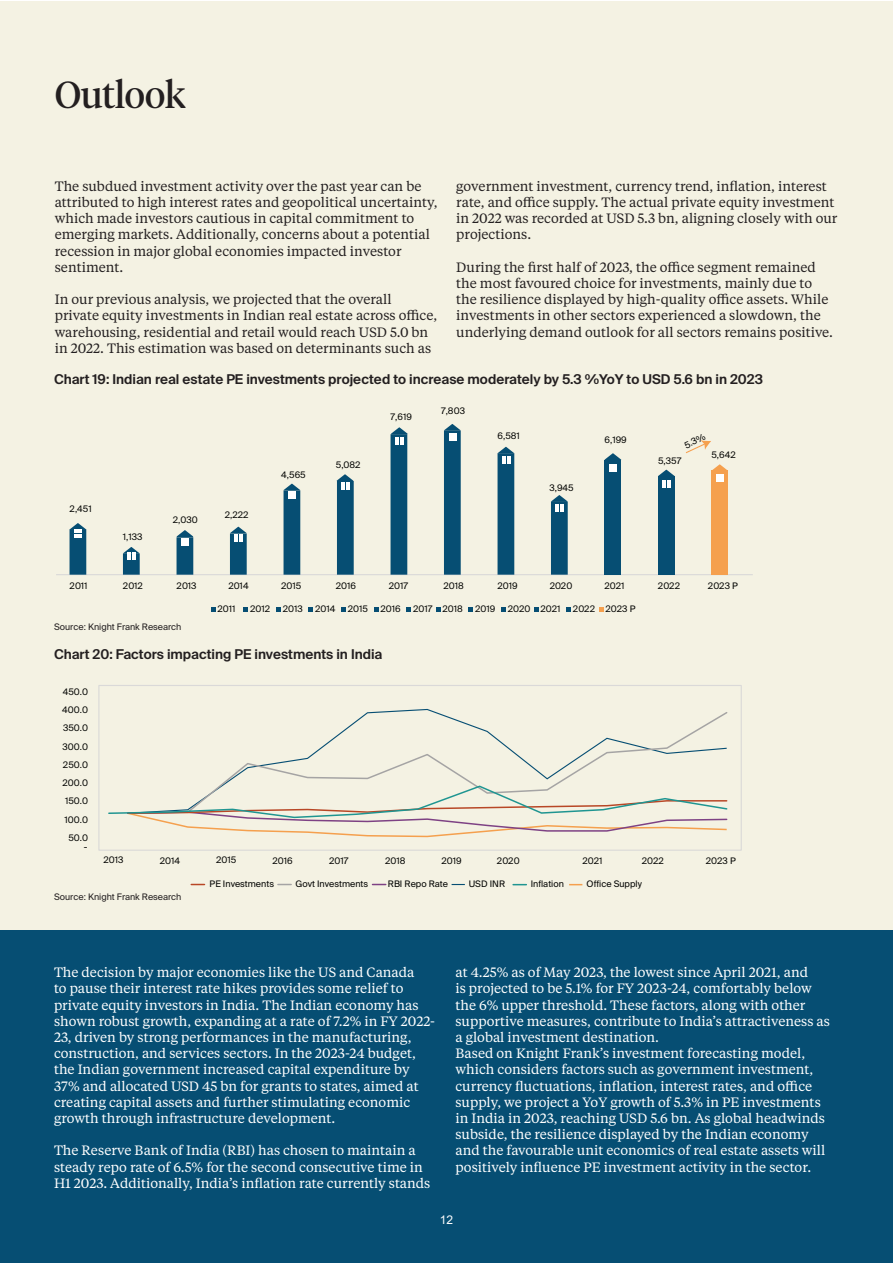
<style>
.page{position:relative;width:893px;height:1263px;background:#fff}
.page>*{position:absolute;margin:0;border:0;box-sizing:border-box;transform-origin:0 0}
.H1_Suisse_Int_l_48pt{font:37.5px "Tiempos Headline";letter-spacing:-.01em;color:#231f20}
.t1{font:13.5px/16.2px "Tiempos Text";color:#fff}
.t2{font:13.5px/16.2px "Tiempos Text";color:#231f20}
.t3{font:600 13.5px "Suisse Intl";color:#231f20}
.Tiempos_Text_8_5pt_P{font:12px "Arial";color:#fff}
.t4{font:9px "Suisse Intl";color:#040503}
.Suisse_Int_l_6pt{font:9px "Suisse Intl";color:#231f20}
</style>
<div class="page">
<div style="left:0;top:2px;width:893px;height:928px;background:#f4f2e3"></div>
<div style="left:0;top:930px;width:893px;height:333px;background:#064e73"></div>
<hr style="left:56px;top:574px;width:697px;height:1px;background:#dad9d8">
<svg style="left:211px;top:607px;width:4px;height:5px"></svg>
<svg style="left:243px;top:607px;width:5px;height:5px"></svg>
<svg style="left:276px;top:607px;width:5px;height:5px"></svg>
<svg style="left:309px;top:607px;width:4px;height:5px"></svg>
<svg style="left:341px;top:607px;width:5px;height:5px"></svg>
<svg style="left:374px;top:607px;width:4px;height:5px"></svg>
<svg style="left:406px;top:607px;width:5px;height:5px"></svg>
<svg style="left:436px;top:607px;width:5px;height:5px"></svg>
<svg style="left:468px;top:607px;width:5px;height:5px"></svg>
<svg style="left:501px;top:607px;width:5px;height:5px"></svg>
<svg style="left:534px;top:607px;width:4px;height:5px"></svg>
<svg style="left:566px;top:607px;width:5px;height:5px"></svg>
<svg style="left:599px;top:607px;width:4px;height:5px"></svg>
<div style="left:605px;top:460px;width:16px;height:115px;background:#064e73"></div>
<div style="left:658px;top:476px;width:17px;height:99px;background:#064e73"></div>
<div style="left:711px;top:471px;width:17px;height:104px;background:#f5a04e"></div>
<svg style="left:70px;top:434px;width:498px;height:141px"></svg>
<svg style="left:69px;top:523px;width:17px;height:14px"></svg>
<svg style="left:123px;top:547px;width:17px;height:13px"></svg>
<svg style="left:176px;top:530px;width:17px;height:16px"></svg>
<svg style="left:230px;top:527px;width:17px;height:15px"></svg>
<svg style="left:283px;top:484px;width:17px;height:15px"></svg>
<svg style="left:337px;top:474px;width:16px;height:16px"></svg>
<svg style="left:391px;top:427px;width:17px;height:17px"></svg>
<svg style="left:444px;top:424px;width:17px;height:17px"></svg>
<svg style="left:497px;top:447px;width:17px;height:17px"></svg>
<svg style="left:551px;top:495px;width:17px;height:17px"></svg>
<svg style="left:604px;top:453px;width:17px;height:19px"></svg>
<svg style="left:658px;top:470px;width:17px;height:18px"></svg>
<svg style="left:711px;top:464px;width:17px;height:17px"></svg>
<svg style="left:686px;top:440px;width:25px;height:14px"></svg>
<svg style="left:220px;top:710px;width:508px;height:75px"></svg>
<div style="left:98px;top:685px;width:644px;height:166px;border:1px solid #dad9d8"></div>
<svg style="left:108px;top:785px;width:620px;height:53px"></svg>
<svg style="left:191px;top:884px;width:13px;height:1px"></svg>
<svg style="left:569px;top:884px;width:13px;height:1px"></svg>
<svg style="left:278px;top:884px;width:13px;height:1px"></svg>
<svg style="left:372px;top:884px;width:14px;height:1px"></svg>
<svg style="left:452px;top:884px;width:13px;height:1px"></svg>
<svg style="left:513px;top:884px;width:13px;height:1px"></svg>
<p class="H1_Suisse_Int_l_48pt" style="left:55px;top:69px;width:132px">Outlook</p>
<p class="t2" style="left:55px;top:177px;width:384px">The subdued investment activity over the past year can be attributed to high interest rates and geopolitical uncertainty, which made investors cautious in capital commitment to emerging markets. Additionally, concerns about a potential recession in major global economies impacted investor sentiment.</p>
<p class="t2" style="left:55px;top:291px;width:384px">In our previous analysis, we projected that the overall private equity investments in Indian real estate across office, warehousing, residential and retail would reach USD 5.0 bn in 2022. This estimation was based on determinants such as</p>
<p class="t2" style="left:456px;top:177px;width:383px">government investment, currency trend, inflation, interest rate, and office supply. The actual private equity investment in 2022 was recorded at USD 5.3 bn, aligning closely with our projections.</p>
<p class="t2" style="left:456px;top:258px;width:378px">During the first half of 2023, the office segment remained the most favoured choice for investments, mainly due to the resilience displayed by high-quality office assets. While investments in other sectors experienced a slowdown, the underlying demand outlook for all sectors remains positive.</p>
<p class="t3" style="left:54px;top:372px;width:710px">Chart 19: Indian real estate PE investments projected to increase moderately by 5.3 %YoY to USD 5.6 bn in 2023</p>
<p class="t4" style="left:70px;top:504px;width:24px">2,451</p>
<p class="t4" style="left:123px;top:532px;width:21px">1,133</p>
<p class="t4" style="left:173px;top:514px;width:26px">2,030</p>
<p class="t4" style="left:225px;top:509px;width:25px">2,222</p>
<p class="t4" style="left:281px;top:470px;width:26px">4,565</p>
<p class="t4" style="left:336px;top:460px;width:26px">5,082</p>
<p class="t4" style="left:391px;top:412px;width:23px">7,619</p>
<p class="t4" style="left:441px;top:405px;width:25px">7,803</p>
<p class="t4" style="left:498px;top:430px;width:24px">6,581</p>
<p class="t4" style="left:549px;top:482px;width:26px">3,945</p>
<p class="t4" style="left:605px;top:434px;width:24px">6,199</p>
<p class="t4" style="left:683px;top:441px;width:24px;rotate:-26deg">5.3%</p>
<p class="t4" style="left:658px;top:456px;width:25px">5,357</p>
<p class="t4" style="left:711px;top:450px;width:26px">5,642</p>
<p class="t4" style="left:70px;top:580px;width:20px">2011</p>
<p class="t4" style="left:123px;top:580px;width:22px">2012</p>
<p class="t4" style="left:177px;top:580px;width:22px">2013</p>
<p class="t4" style="left:228px;top:581px;width:22px">2014</p>
<p class="t4" style="left:281px;top:581px;width:22px">2015</p>
<p class="t4" style="left:336px;top:580px;width:22px">2016</p>
<p class="t4" style="left:389px;top:580px;width:21px">2017</p>
<p class="t4" style="left:443px;top:580px;width:22px">2018</p>
<p class="t4" style="left:498px;top:580px;width:22px">2019</p>
<p class="t4" style="left:550px;top:580px;width:24px">2020</p>
<p class="t4" style="left:605px;top:581px;width:22px">2021</p>
<p class="t4" style="left:658px;top:580px;width:24px">2022</p>
<p class="t4" style="left:708px;top:581px;width:31px">2023 P</p>
<p class="t4" style="left:217px;top:604px;width:20px">2011</p>
<p class="t4" style="left:250px;top:604px;width:22px">2012</p>
<p class="t4" style="left:283px;top:604px;width:22px">2013</p>
<p class="t4" style="left:315px;top:604px;width:22px">2014</p>
<p class="t4" style="left:348px;top:604px;width:22px">2015</p>
<p class="t4" style="left:380px;top:604px;width:22px">2016</p>
<p class="t4" style="left:413px;top:604px;width:51px">2017 2018</p>
<p class="t4" style="left:475px;top:604px;width:22px">2019</p>
<p class="t4" style="left:508px;top:604px;width:54px">2020 2021</p>
<p class="t4" style="left:573px;top:604px;width:64px">2022 2023 P</p>
<p class="Suisse_Int_l_6pt" style="left:54px;top:622px;width:129px">Source: Knight Frank Research</p>
<p class="t3" style="left:54px;top:646px;width:330px">Chart 20: Factors impacting PE investments in India</p>
<p class="t4" style="left:63px;top:686px;width:27px">450.0</p>
<p class="t4" style="left:62px;top:705px;width:27px">400.0</p>
<p class="t4" style="left:63px;top:723px;width:27px">350.0</p>
<p class="t4" style="left:63px;top:741px;width:27px">300.0</p>
<p class="t4" style="left:63px;top:759px;width:27px">250.0</p>
<p class="t4" style="left:62px;top:778px;width:27px">200.0</p>
<p class="t4" style="left:65px;top:796px;width:25px">150.0</p>
<p class="t4" style="left:65px;top:814px;width:25px">100.0</p>
<p class="t4" style="left:68px;top:832px;width:21px">50.0</p>
<p class="t4" style="left:84px;top:842px;width:5px">-</p>
<p class="t4" style="left:104px;top:855px;width:22px">2013</p>
<p class="t4" style="left:160px;top:855px;width:22px">2014</p>
<p class="t4" style="left:216px;top:855px;width:22px">2015</p>
<p class="t4" style="left:272px;top:855px;width:22px">2016</p>
<p class="t4" style="left:329px;top:855px;width:21px">2017</p>
<p class="t4" style="left:385px;top:855px;width:22px">2018</p>
<p class="t4" style="left:442px;top:856px;width:22px">2019</p>
<p class="t4" style="left:497px;top:856px;width:24px">2020</p>
<p class="t4" style="left:582px;top:855px;width:22px">2021</p>
<p class="t4" style="left:642px;top:856px;width:24px">2022</p>
<p class="t4" style="left:706px;top:856px;width:31px">2023 P</p>
<p class="t4" style="left:210px;top:879px;width:66px">PE Investments</p>
<p class="t4" style="left:295px;top:879px;width:74px">Govt Investments</p>
<p class="t4" style="left:388px;top:879px;width:62px">RBI Repo Rate</p>
<p class="t4" style="left:469px;top:879px;width:38px">USD INR</p>
<p class="t4" style="left:531px;top:879px;width:35px">Inflation</p>
<p class="t4" style="left:587px;top:879px;width:57px">Office Supply</p>
<p class="Suisse_Int_l_6pt" style="left:54px;top:892px;width:129px">Source: Knight Frank Research</p>
<p class="t1" style="left:54px;top:964px;width:383px">The decision by major economies like the US and Canada<br>to pause their interest rate hikes provides some relief to private equity investors in India. The Indian economy has shown robust growth, expanding at a rate of 7.2% in FY 2022- 23, driven by strong performances in the manufacturing, construction, and services sectors. In the 2023-24 budget, the Indian government increased capital expenditure by 37% and allocated USD 45 bn for grants to states, aimed at creating capital assets and further stimulating economic growth through infrastructure development.</p>
<p class="t1" style="left:54px;top:1142px;width:378px">The Reserve Bank of India (RBI) has chosen to maintain a steady repo rate of 6.5% for the second consecutive time in<br>H1 2023. Additionally, India’s inflation rate currently stands</p>
<p class="t1" style="left:455px;top:964px;width:376px">at 4.25% as of May 2023, the lowest since April 2021, and<br>is projected to be 5.1% for FY 2023-24, comfortably below the 6% upper threshold. These factors, along with other supportive measures, contribute to India’s attractiveness as a global investment destination.</p>
<p class="t1" style="left:455px;top:1045px;width:371px">Based on Knight Frank’s investment forecasting model, which considers factors such as government investment, currency fluctuations, inflation, interest rates, and office supply, we project a YoY growth of 5.3% in PE investments in India in 2023, reaching USD 5.6 bn. As global headwinds subside, the resilience displayed by the Indian economy and the favourable unit economics of real estate assets will positively influence PE investment activity in the sector.</p>
<p class="Tiempos_Text_8_5pt_P" style="left:440px;top:1212px;width:15px">12</p>
</div>
